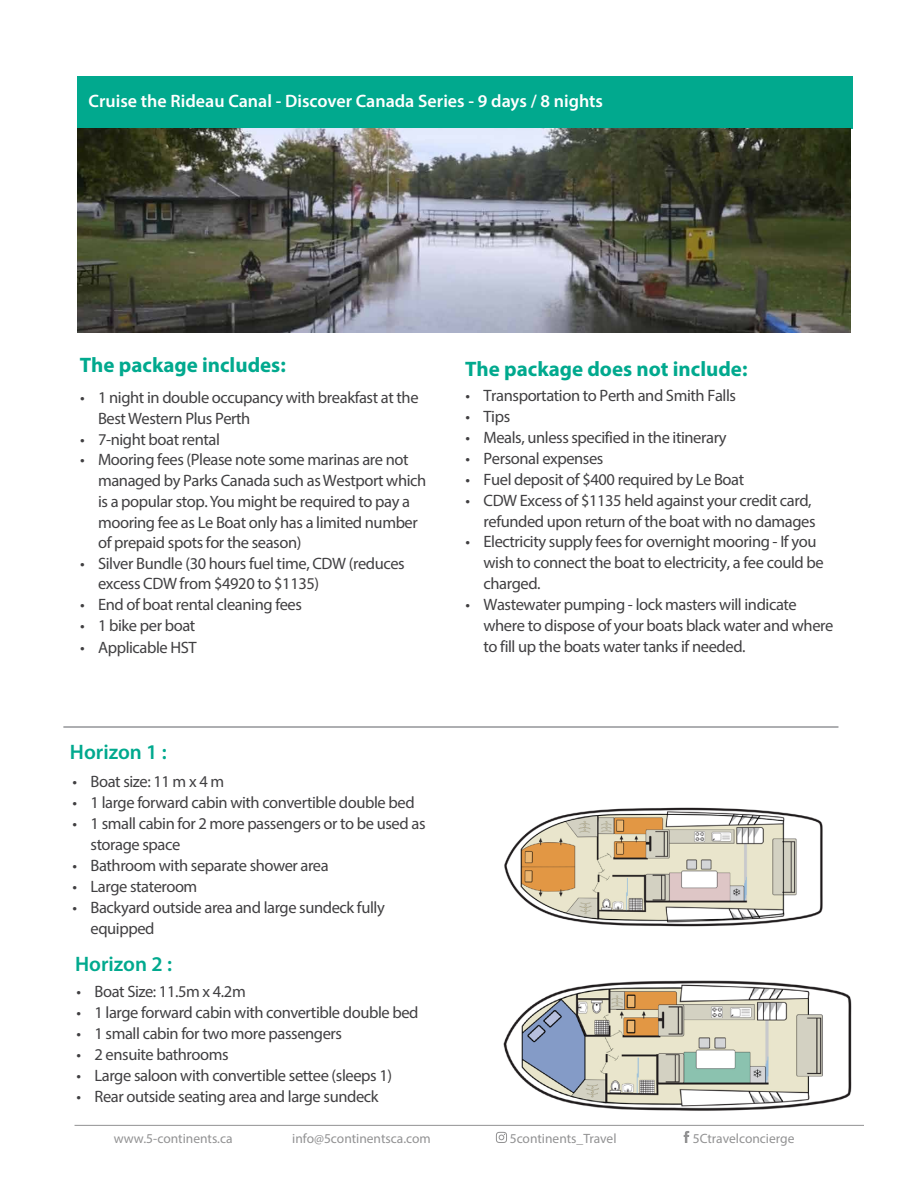
<style>
.page{position:relative;width:918px;height:1188px;background:#fff}
.page>*{position:absolute;margin:0;border:0;box-sizing:border-box;transform-origin:0 0}
.t1{font:700 21px "Myriad Pro";color:#01a98e}
.t2{font:600 21px "Myriad Pro";color:#01a98e}
.t3{font:600 18px "Myriad Pro";color:#fff}
.t4{font:16.5px/20.9px "Myriad Pro";letter-spacing:-.025em;color:#414042}
.t5{font:13.5px "Myriad Pro";color:#929293}
</style>
<div class="page">
<div style="left:77px;top:76px;width:776px;height:52px;background:#01a98e"></div>
<svg style="left:496px;top:1132px;width:11px;height:11px"></svg>
<svg style="left:684px;top:1131px;width:5px;height:12px"></svg>
<hr style="left:75px;top:1125px;width:789px;height:1px;background:#929293">
<img style="left:77px;top:128px;width:774px;height:205px">
<img style="left:504px;top:807px;width:319px;height:120px">
<img style="left:503px;top:980px;width:349px;height:131px">
<hr style="left:63px;top:726px;width:775px;height:2px;background:#939598">
<p class="t3" style="left:89px;top:90px;width:516px">Cruise the Rideau Canal - Discover Canada Series - 9 days / 8 nights</p>
<p class="t1" style="left:80px;top:351px;width:208px">The package includes:</p>
<p class="t4" style="left:98px;top:387px;width:322px;line-height:20.4px;text-indent:-18px">• 1 night in double occupancy with breakfast at the<br>Best Western Plus Perth</p>
<p class="t4" style="left:80px;top:428px;width:141px">• 7-night boat rental</p>
<p class="t4" style="left:98px;top:449px;width:330px;text-indent:-18px">• Mooring fees (Please note some marinas are not managed by Parks Canada such asWestport which is a popular stop. You might be required to pay a mooring fee as Le Boat only has a limited number of prepaid spots for the season)</p>
<p class="t4" style="left:98px;top:553px;width:308px;line-height:20.4px;text-indent:-18px">• Silver Bundle (30 hours fuel time, CDW (reduces excess CDW from $4920 to $1135)</p>
<p class="t4" style="left:80px;top:594px;width:223px">• End of boat rental cleaning fees</p>
<p class="t4" style="left:80px;top:615px;width:117px">• 1 bike per boat</p>
<p class="t4" style="left:80px;top:636px;width:118px">• Applicable HST</p>
<p class="t2" style="left:70px;top:739px;width:98px">Horizon 1 :</p>
<p class="t4" style="left:73px;top:771px;width:153px">• Boat size: 11 m x 4 m</p>
<p class="t4" style="left:73px;top:792px;width:344px">• 1 large forward cabin with convertible double bed</p>
<p class="t4" style="left:91px;top:813px;width:336px;text-indent:-18px">• 1 small cabin for 2 more passengers or to be used as storage space</p>
<p class="t4" style="left:73px;top:855px;width:258px">• Bathroom with separate shower area</p>
<p class="t4" style="left:73px;top:876px;width:126px">• Large stateroom</p>
<p class="t4" style="left:91px;top:897px;width:296px;text-indent:-18px">• Backyard outside area and large sundeck fully equipped</p>
<p class="t2" style="left:75px;top:950px;width:98px">Horizon 2 :</p>
<p class="t4" style="left:76px;top:981px;width:171px">• Boat Size: 11.5m x 4.2m</p>
<p class="t4" style="left:76px;top:1002px;width:344px">• 1 large forward cabin with convertible double bed</p>
<p class="t4" style="left:76px;top:1023px;width:267px">• 1 small cabin for two more passengers</p>
<p class="t4" style="left:76px;top:1044px;width:154px">• 2 ensuite bathrooms</p>
<p class="t4" style="left:76px;top:1065px;width:317px">• Large saloon with convertible settee (sleeps 1)</p>
<p class="t4" style="left:76px;top:1086px;width:304px">• Rear outside seating area and large sundeck</p>
<p class="t1" style="left:465px;top:355px;width:284px">The package does not include:</p>
<p class="t4" style="left:466px;top:385px;width:272px">• Transportation to Perth and Smith Falls</p>
<p class="t4" style="left:466px;top:406px;width:46px">• Tips</p>
<p class="t4" style="left:466px;top:427px;width:262px">• Meals, unless specified in the itinerary</p>
<p class="t4" style="left:466px;top:448px;width:139px">• Personal expenses</p>
<p class="t4" style="left:466px;top:469px;width:280px">• Fuel deposit of $400 required by Le Boat</p>
<p class="t4" style="left:466px;top:490px;width:352px;text-align:right">• CDW Excess of $1135 held against your credit card, refunded upon return of the boat with no damages</p>
<p class="t4" style="left:484px;top:531px;width:342px;text-indent:-18px">• Electricity supply fees for overnight mooring - If you wish to connect the boat to electricity, a fee could be charged.</p>
<p class="t4" style="left:484px;top:594px;width:351px;text-indent:-18px">• Wastewater pumping - lock masters will indicate where to dispose of your boats black water and where to fill up the boats water tanks if needed.</p>
<p class="t5" style="left:114px;top:1130px;width:120px">www.5-continents.ca</p>
<p class="t5" style="left:292px;top:1130px;width:140px">info@5continentsca.com</p>
<p class="t5" style="left:510px;top:1130px;width:108px">5continents_Travel</p>
<p class="t5" style="left:693px;top:1130px;width:103px">5Ctravelconcierge</p>
</div>
